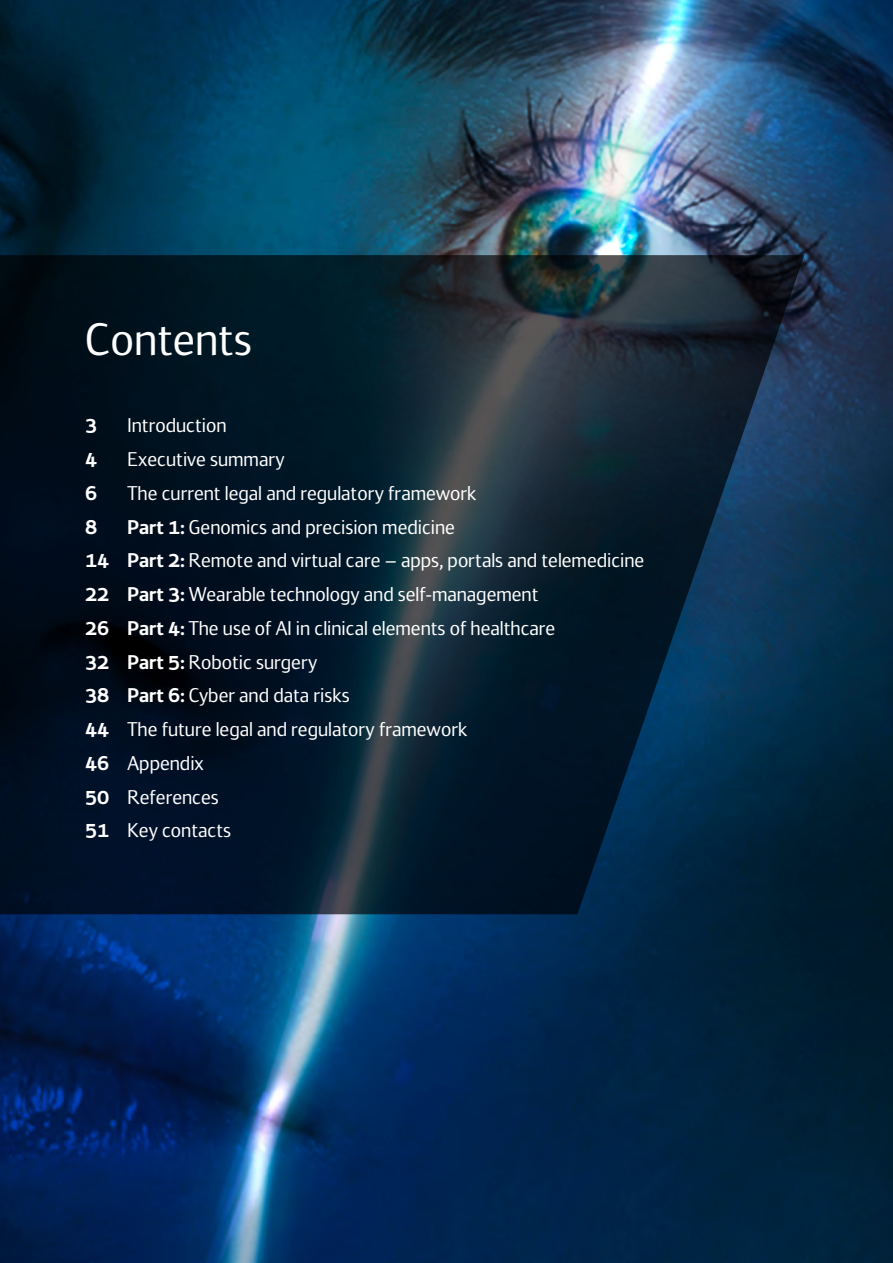
<style>
.page{position:relative;width:893px;height:1263px;background:#fff}
.page>*{position:absolute;margin:0;border:0;box-sizing:border-box;transform-origin:0 0}
.t1{font:48px "Kennedys";color:#fff}
.t2{font:21px/33.8px "Kennedys";color:#fff}
.t3{font:700 21px "Kennedys";color:#fff}
.s1{font-weight:700}
</style>
<div class="page">
<img style="left:0;top:0;width:893px;height:1263px">
<svg style="left:0;top:255px;width:804px;height:659px;background:#091e2f"></svg>
<h1 class="t1" style="left:85px;top:314px;width:168px">Contents</h1>
<p class="t3" style="left:85px;top:414px;width:14px">3</p>
<p class="t2" style="left:128px;top:409px;width:101px">Introduction</p>
<p class="t3" style="left:85px;top:448px;width:14px">4</p>
<p class="t2" style="left:128px;top:443px;width:159px">Executive summary</p>
<p class="t3" style="left:85px;top:482px;width:14px">6</p>
<p class="t2" style="left:128px;top:476px;width:351px">The current legal and regulatory framework</p>
<p class="t3" style="left:85px;top:515px;width:14px">8</p>
<p class="t2" style="left:85px;top:510px;width:561px;text-indent:43px"><span class="s1">Part 1:</span> Genomics and precision medicine<br><span class="s1">14 Part 2:</span> Remote and virtual care – apps, portals and telemedicine <span class="s1">22 Part 3:</span> Wearable technology and self-management<br><span class="s1">26 Part 4:</span> The use of AI in clinical elements of healthcare<br><span class="s1">32 Part 5:</span> Robotic surgery<br><span class="s1">38 Part 6:</span> Cyber and data risks<br><span class="s1">44</span> The future legal and regulatory framework<br><span class="s1">46</span> Appendix<br><span class="s1">50</span> References<br><span class="s1">51</span> Key contacts</p>
</div>
